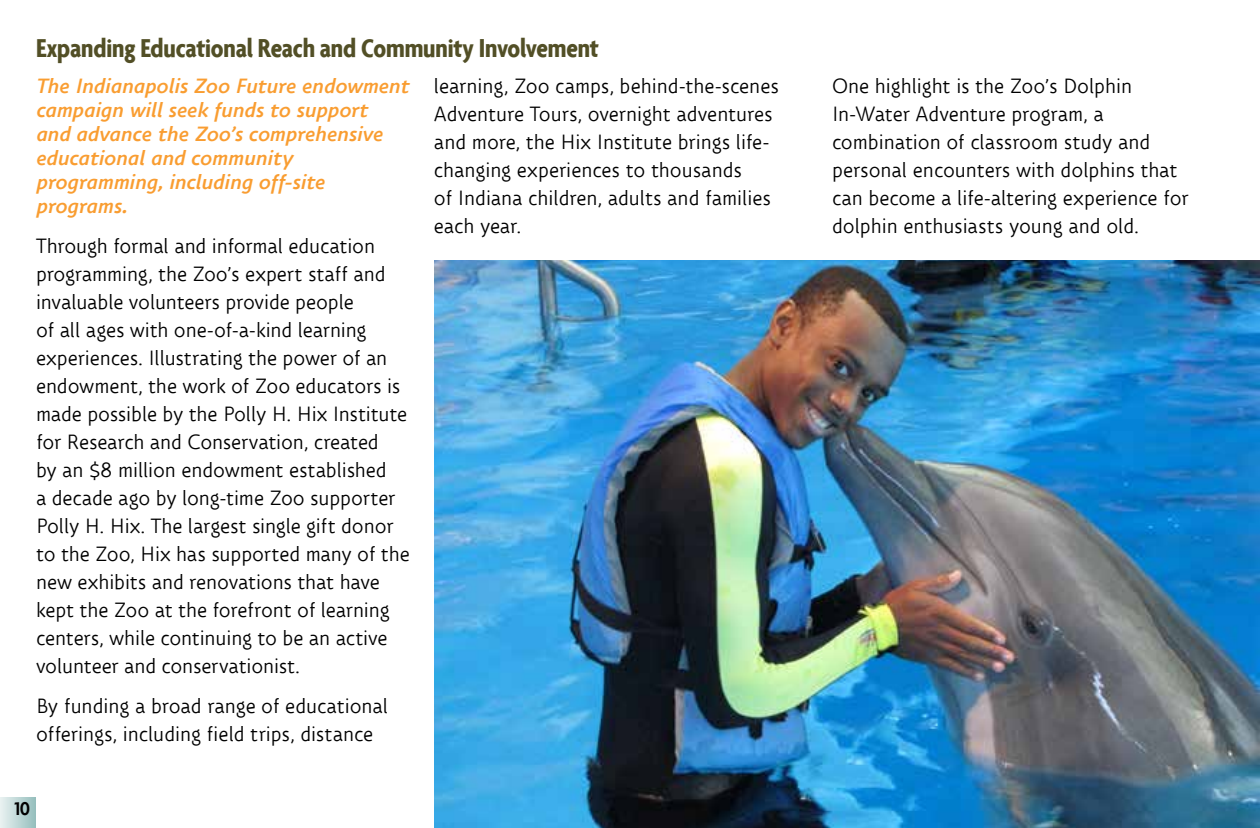
<style>
.page{position:relative;width:1260px;height:828px;background:#fff}
.page>*{position:absolute;margin:0;border:0;box-sizing:border-box;transform-origin:0 0}
.t1{font:700 condensed 28px "Agenda";letter-spacing:-.005em;color:#524f26}
.t2{font:20px/28px "Zion Train STD Light";letter-spacing:-.005em;color:#000}
.t3{font:italic 700 20px/24px "Zion Train STD Demi";letter-spacing:-.01em;color:#f99d31}
.t4{font:600 20px "Agenda";color:#000}
</style>
<div class="page">
<div style="left:0;top:797px;width:36px;height:31px;background:linear-gradient(to right,#eaf2f1,#98c0be)"></div>
<img style="left:434px;top:260px;width:826px;height:568px">
<h1 class="t1" style="left:36px;top:32px;width:565px">Expanding Educational Reach and Community Involvement</h1>
<p class="t3" style="left:36px;top:74px;width:375px">The Indianapolis Zoo Future endowment campaign will seek funds to support<br>and advance the Zoo’s comprehensive educational and community programming, including off-site programs.</p>
<p class="t2" style="left:36px;top:232px;width:375px">Through formal and informal education programming, the Zoo’s expert staff and invaluable volunteers provide people<br>of all ages with one-of-a-kind learning experiences. Illustrating the power of an endowment, the work of Zoo educators is made possible by the Polly H. Hix Institute for Research and Conservation, created<br>by an $8 million endowment established<br>a decade ago by long-time Zoo supporter Polly H. Hix. The largest single gift donor to the Zoo, Hix has supported many of the new exhibits and renovations that have kept the Zoo at the forefront of learning centers, while continuing to be an active volunteer and conservationist.</p>
<p class="t2" style="left:36px;top:692px;width:354px">By funding a broad range of educational offerings, including field trips, distance</p>
<p class="t4" style="left:14px;top:797px;width:17px">10</p>
<p class="t2" style="left:434px;top:72px;width:346px">learning, Zoo camps, behind-the-scenes Adventure Tours, overnight adventures and more, the Hix Institute brings life&shy;changing experiences to thousands<br>of Indiana children, adults and families each year.</p>
<p class="t2" style="left:832px;top:72px;width:358px">One highlight is the Zoo’s Dolphin In-Water Adventure program, a combination of classroom study and personal encounters with dolphins that can become a life-altering experience for dolphin enthusiasts young and old.</p>
</div>
